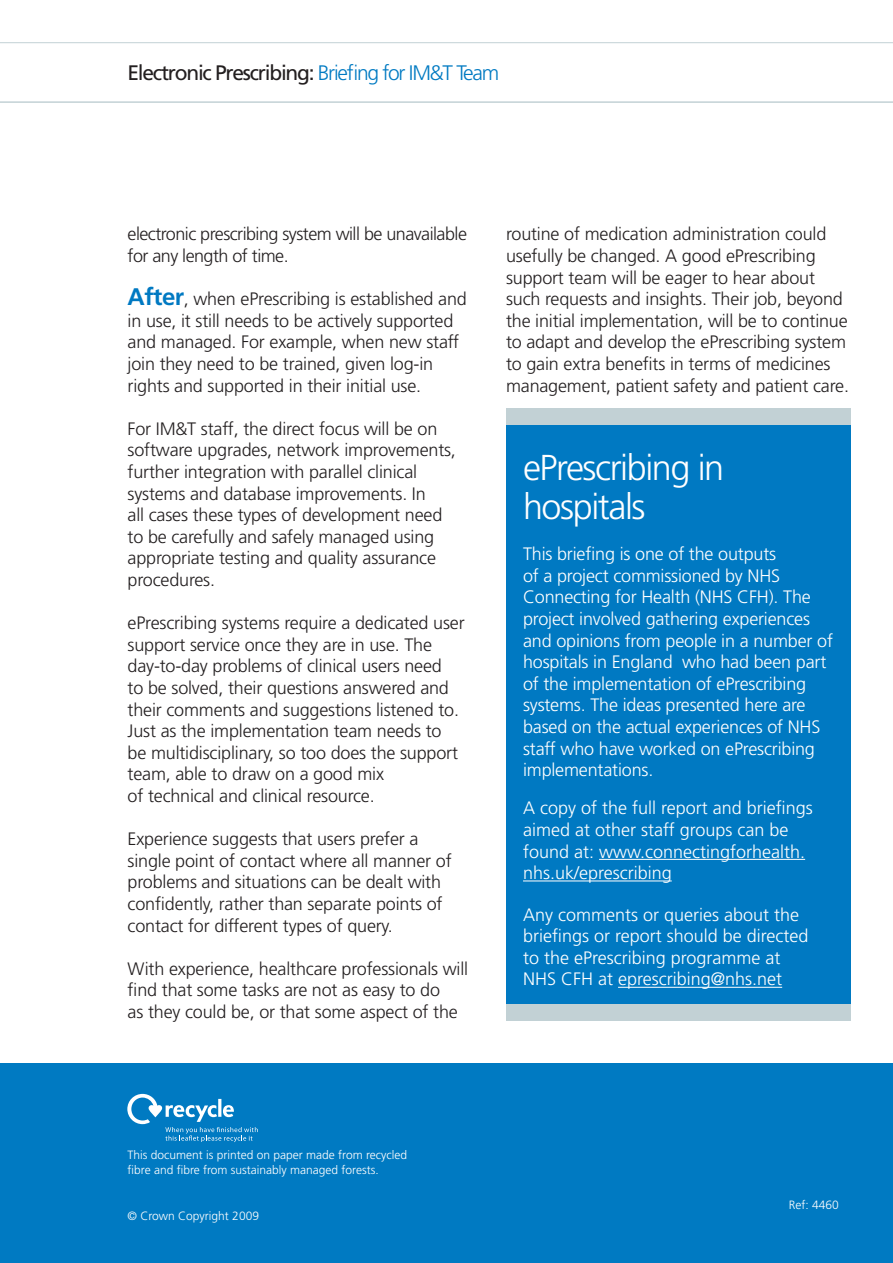
<style>
.page{position:relative;width:893px;height:1263px;background:#fff}
.page>*{position:absolute;margin:0;border:0;box-sizing:border-box;transform-origin:0 0}
.Heading{font:300 36px/39px "Frutiger LT Std";letter-spacing:-.04em;color:#fff}
.t1{font:21px "Frutiger LT Std";letter-spacing:-.06em;color:#231f20}
.Body_copy{font:300 18px/21.6px "Frutiger LT Std";letter-spacing:-.01em;color:#231f20}
.Body_copy-2{font:300 18px/21.6px "Frutiger LT Std";letter-spacing:-.01em;color:#fff}
.Body_copy-3{font:300 18px/21.6px "Frutiger LT Std";letter-spacing:-.03em;color:#231f20}
.t2{font:300 12px/14.4px "Frutiger LT Std";color:#fff}
.s1{font-weight:300;color:#007ac2}
.s2{font-weight:700;font-size:24px;color:#0079c2}
</style>
<div class="page">
<div style="left:0;top:1063px;width:893px;height:200px;background:#007ac2"></div>
<svg style="left:127px;top:1094px;width:131px;height:48px"></svg>
<hr style="left:0;top:42px;width:893px;height:1px;background:#c2d1d5">
<hr style="left:0;top:101px;width:893px;height:2px;background:#c2d1d5">
<div style="left:506px;top:421px;width:344px;height:589px;background:#0079c2"></div>
<div style="left:506px;top:408px;width:344px;height:17px;background:#c2d1d5"></div>
<div style="left:506px;top:1004px;width:344px;height:16px;background:#c2d1d5"></div>
<hr style="left:599px;top:859px;width:206px;height:1px;background:#fff">
<hr style="left:523px;top:880px;width:149px;height:1px;background:#fff">
<hr style="left:618px;top:987px;width:164px;height:1px;background:#fff">
<p class="t1" style="left:128px;top:60px;width:373px">Electronic Prescribing: <span class="s1">Briefing for IM&amp;T Team</span></p>
<p class="Body_copy-3" style="left:128px;top:224px;width:341px">electronic prescribing system will be unavailable for any length of time.</p>
<p class="Body_copy" style="left:128px;top:288px;width:341px"><span class="s2">After</span>, when ePrescribing is established and in use, it still needs to be actively supported and managed. For example, when new staff join they need to be trained, given log-in rights and supported in their initial use.</p>
<p class="Body_copy" style="left:128px;top:418px;width:330px">For IM&amp;T staff, the direct focus will be on software upgrades, network improvements, further integration with parallel clinical systems and database improvements. In<br>all cases these types of development need to be carefully and safely managed using appropriate testing and quality assurance procedures.</p>
<p class="Body_copy" style="left:128px;top:612px;width:339px">ePrescribing systems require a dedicated user support service once they are in use. The day-to-day problems of clinical users need<br>to be solved, their questions answered and their comments and suggestions listened to.<br>Just as the implementation team needs to be multidisciplinary, so too does the support team, able to draw on a good mix<br>of technical and clinical resource.</p>
<p class="Body_copy" style="left:128px;top:828px;width:326px">Experience suggests that users prefer a single point of contact where all manner of problems and situations can be dealt with confidently, rather than separate points of contact for different types of query.</p>
<p class="Body_copy" style="left:128px;top:958px;width:342px">With experience, healthcare professionals will find that some tasks are not as easy to do<br>as they could be, or that some aspect of the</p>
<p class="Body_copy" style="left:506px;top:224px;width:344px">routine of medication administration could usefully be changed. A good ePrescribing support team will be eager to hear about such requests and insights. Their job, beyond the initial implementation, will be to continue to adapt and develop the ePrescribing system to gain extra benefits in terms of medicines management, patient safety and patient care.</p>
<p class="Heading" style="left:523px;top:449px;width:203px">ePrescribing in hospitals</p>
<p class="Body_copy-2" style="left:523px;top:543px;width:311px">This briefing is one of the outputs<br>of a project commissioned by NHS Connecting for Health (NHS CFH). The project involved gathering experiences and opinions from people in a number of hospitals in England who had been part of the implementation of ePrescribing systems. The ideas presented here are based on the actual experiences of NHS staff who have worked on ePrescribing implementations.</p>
<p class="Body_copy-2" style="left:523px;top:798px;width:291px">A copy of the full report and briefings aimed at other staff groups can be found at: www.connectingforhealth. nhs.uk/eprescribing</p>
<p class="Body_copy-2" style="left:523px;top:904px;width:287px">Any comments or queries about the briefings or report should be directed to the ePrescribing programme at NHS CFH at eprescribing@nhs.net</p>
<p class="t2" style="left:128px;top:1148px;width:281px">This document is printed on paper made from recycled fibre and fibre from sustainably managed forests.</p>
<p class="t2" style="left:128px;top:1209px;width:133px">© Crown Copyright 2009</p>
<p class="t2" style="left:789px;top:1197px;width:52px">Ref: 4460</p>
</div>
